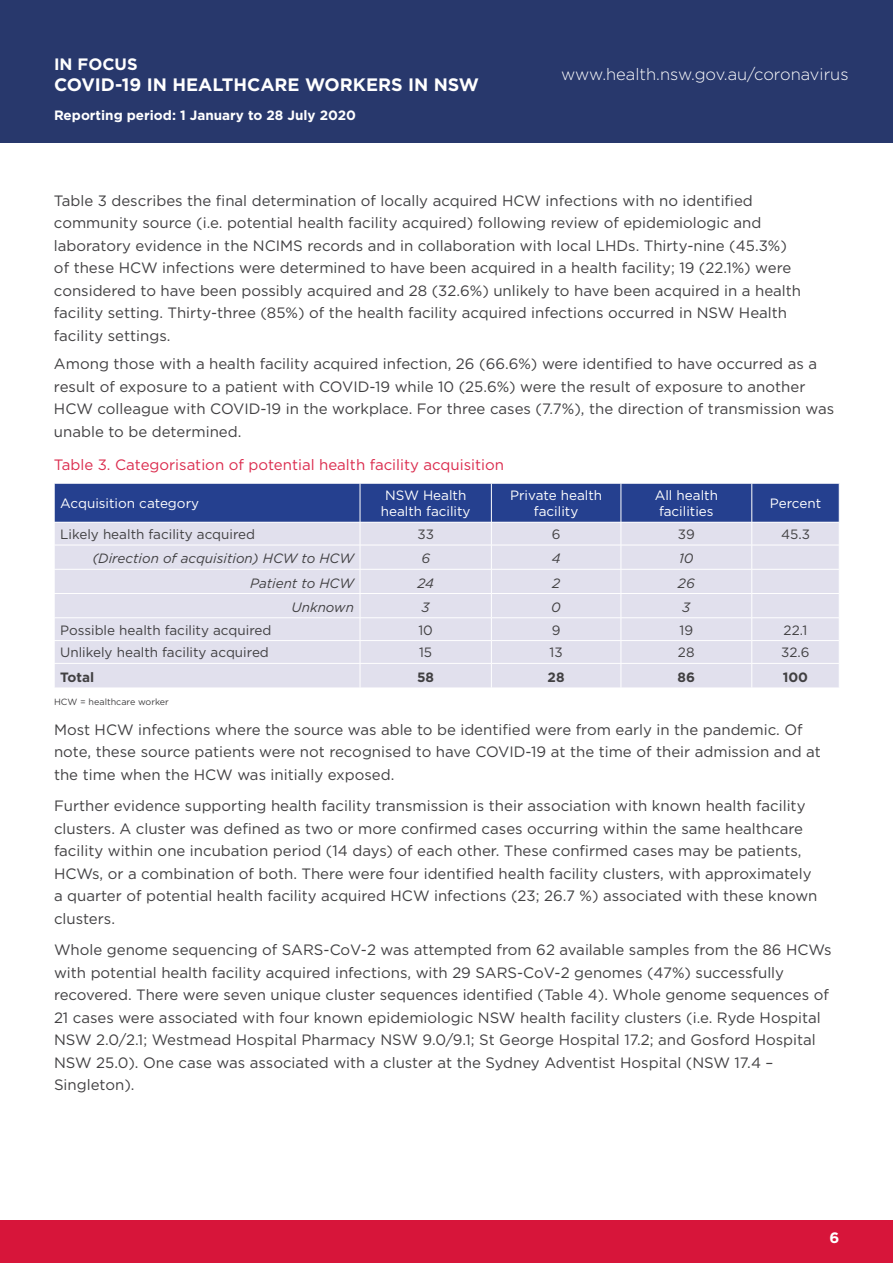
<style>
.page{position:relative;width:893px;height:1263px;background:#fff}
.page>*{position:absolute;margin:0;border:0;box-sizing:border-box;transform-origin:0 0}
.t1{font:700 18px "Gotham";color:#fff}
.t2{font:300 16.5px "Gotham";color:#fff}
.t3{font:700 16.5px "Gotham";color:#fff}
.t4{font:15px/22.5px "Gotham";color:#414042}
.t5{font:15px "Gotham";color:#db2c4e}
.t6{font:700 15px "Gotham";color:#fff}
.t7{font:13.5px "Gotham";color:#414042}
.t8{font:13.5px/16.2px "Gotham";color:#fff;text-align:center}
.t9{font:italic 13.5px "Gotham";color:#414042}
.t10{font:700 13.5px "Gotham";color:#fff}
.t11{font:700 13.5px "Gotham";color:#414042}
.t12{font:9px "Gotham";color:#414042}
</style>
<div class="page">
<div style="left:0;top:1220px;width:893px;height:43px;background:#d7153a"></div>
<div style="left:0;top:0;width:893px;height:143px;background:#28386c"></div>
<svg style="left:54px;top:483px;width:786px;height:205px;background:#bfc3dc"></svg>
<p class="t3" style="left:54px;top:55px;width:85px">IN FOCUS</p>
<p class="t1" style="left:54px;top:74px;width:427px">COVID-19 IN HEALTHCARE WORKERS IN NSW</p>
<p class="t10" style="left:54px;top:107px;width:304px">Reporting period: 1 January to 28 July 2020</p>
<p class="t2" style="left:561px;top:65px;width:289px">www.health.nsw.gov.au/coronavirus</p>
<p class="t4" style="left:54px;top:189px;width:749px">Table 3 describes the final determination of locally acquired HCW infections with no identified community source (i.e. potential health facility acquired) following review of epidemiologic and laboratory evidence in the NCIMS records and in collaboration with local LHDs. Thirty-nine (45.3%) of these HCW infections were determined to have been acquired in a health facility; 19 (22.1%) were considered to have been possibly acquired and 28 (32.6%) unlikely to have been acquired in a health facility setting. Thirty-three (85%) of the health facility acquired infections occurred in NSW Health facility settings.</p>
<p class="t4" style="left:54px;top:352px;width:782px">Among those with a health facility acquired infection, 26 (66.6%) were identified to have occurred as a result of exposure to a patient with COVID-19 while 10 (25.6%) were the result of exposure to another HCW colleague with COVID-19 in the workplace. For three cases (7.7%), the direction of transmission was unable to be determined.</p>
<p class="t5" style="left:54px;top:456px;width:452px">Table 3. Categorisation of potential health facility acquisition</p>
<p class="t8" style="left:60px;top:495px;width:140px">Acquisition category</p>
<p class="t8" style="left:381px;top:487px;width:91px">NSW Health health facility</p>
<p class="t8" style="left:510px;top:487px;width:94px">Private health facility</p>
<p class="t8" style="left:655px;top:487px;width:65px">All health facilities</p>
<p class="t8" style="left:770px;top:495px;width:53px">Percent</p>
<p class="t7" style="left:60px;top:527px;width:197px">Likely health facility acquired</p>
<p class="t7" style="left:417px;top:527px;width:18px">33</p>
<p class="t7" style="left:552px;top:527px;width:10px">6</p>
<p class="t7" style="left:678px;top:527px;width:18px">39</p>
<p class="t7" style="left:781px;top:527px;width:30px">45.3</p>
<p class="t9" style="left:92px;top:551px;width:263px">(Direction of acquisition) HCW to HCW</p>
<p class="t9" style="left:421px;top:551px;width:10px">6</p>
<p class="t9" style="left:552px;top:551px;width:10px">4</p>
<p class="t9" style="left:679px;top:551px;width:16px">10</p>
<p class="t9" style="left:250px;top:575px;width:105px">Patient to HCW</p>
<p class="t9" style="left:417px;top:575px;width:18px">24</p>
<p class="t9" style="left:552px;top:575px;width:10px">2</p>
<p class="t9" style="left:678px;top:575px;width:18px">26</p>
<p class="t9" style="left:291px;top:599px;width:64px">Unknown</p>
<p class="t9" style="left:422px;top:599px;width:10px">3</p>
<p class="t9" style="left:551px;top:599px;width:11px">0</p>
<p class="t9" style="left:682px;top:599px;width:10px">3</p>
<p class="t7" style="left:60px;top:622px;width:213px">Possible health facility acquired</p>
<p class="t7" style="left:418px;top:622px;width:16px">10</p>
<p class="t7" style="left:552px;top:622px;width:10px">9</p>
<p class="t7" style="left:679px;top:622px;width:15px">19</p>
<p class="t7" style="left:784px;top:622px;width:25px">22.1</p>
<p class="t7" style="left:60px;top:645px;width:210px">Unlikely health facility acquired</p>
<p class="t7" style="left:419px;top:645px;width:15px">15</p>
<p class="t7" style="left:549px;top:645px;width:15px">13</p>
<p class="t7" style="left:678px;top:645px;width:18px">28</p>
<p class="t7" style="left:781px;top:645px;width:30px">32.6</p>
<p class="t11" style="left:60px;top:669px;width:35px">Total</p>
<p class="t11" style="left:417px;top:669px;width:19px">58</p>
<p class="t11" style="left:548px;top:669px;width:18px">28</p>
<p class="t11" style="left:678px;top:669px;width:19px">86</p>
<p class="t11" style="left:783px;top:669px;width:27px">100</p>
<p class="t12" style="left:54px;top:696px;width:116px">HCW = healthcare worker</p>
<p class="t4" style="left:54px;top:718px;width:768px">Most HCW infections where the source was able to be identified were from early in the pandemic. Of note, these source patients were not recognised to have COVID-19 at the time of their admission and at the time when the HCW was initially exposed.</p>
<p class="t4" style="left:54px;top:795px;width:765px">Further evidence supporting health facility transmission is their association with known health facility clusters. A cluster was defined as two or more confirmed cases occurring within the same healthcare facility within one incubation period (14 days) of each other. These confirmed cases may be patients, HCWs, or a combination of both. There were four identified health facility clusters, with approximately a quarter of potential health facility acquired HCW infections (23; 26.7 %) associated with these known clusters.</p>
<p class="t4" style="left:54px;top:939px;width:779px">Whole genome sequencing of SARS-CoV-2 was attempted from 62 available samples from the 86 HCWs with potential health facility acquired infections, with 29 SARS-CoV-2 genomes (47%) successfully recovered. There were seven unique cluster sequences identified (Table 4). Whole genome sequences of 21 cases were associated with four known epidemiologic NSW health facility clusters (i.e. Ryde Hospital NSW 2.0/2.1; Westmead Hospital Pharmacy NSW 9.0/9.1; St George Hospital 17.2; and Gosford Hospital NSW 25.0). One case was associated with a cluster at the Sydney Adventist Hospital (NSW 17.4 – Singleton).</p>
<p class="t6" style="left:830px;top:1229px;width:11px">6</p>
</div>
